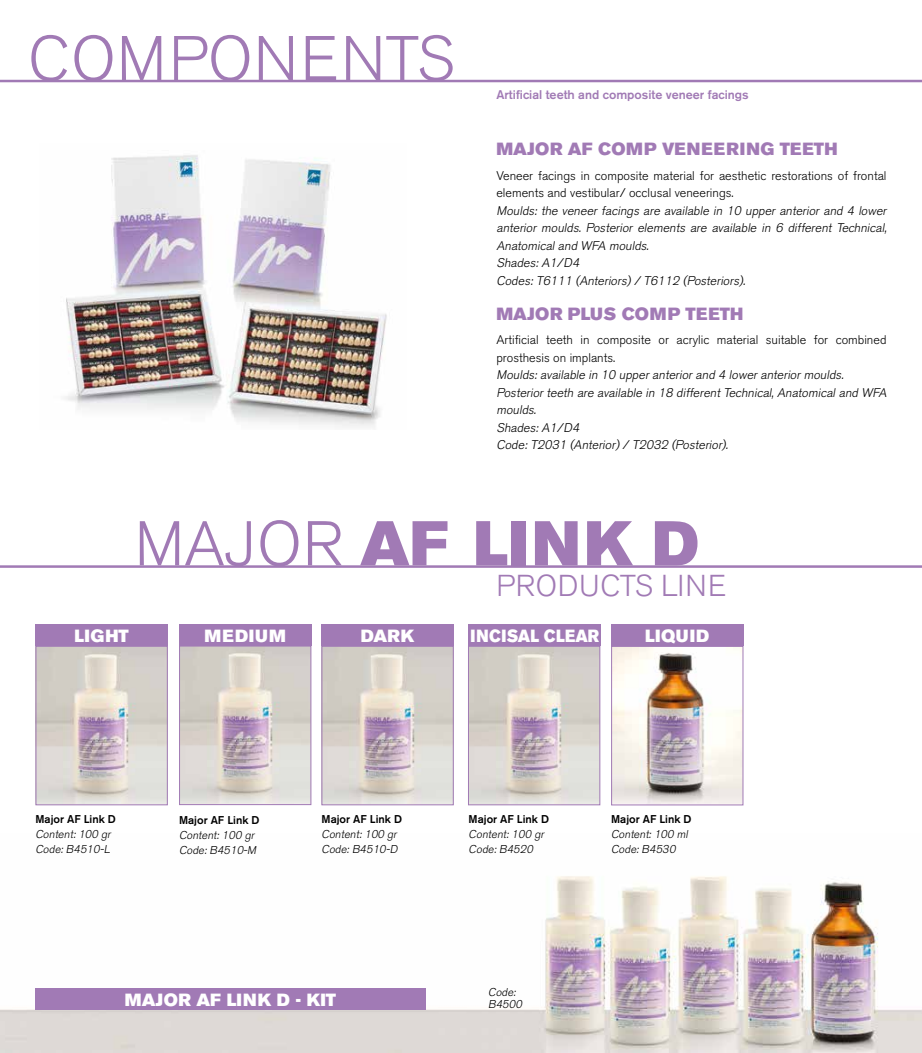
<style>
.page{position:relative;width:922px;height:1053px;background:#fff}
.page>*{position:absolute;margin:0;border:0;box-sizing:border-box;transform-origin:0 0}
.t1{font:62.5px "Akzidenz Grotesk BE Super";letter-spacing:.04em;color:#a17ab5}
.t2{font:300 62.5px "Akzidenz Grotesk BE";letter-spacing:.02em;color:#a17ab5}
.t3{font:300 30px "Akzidenz Grotesk BE";letter-spacing:.02em;color:#a17ab5}
.t4{font:17.5px "Akzidenz Grotesk BE Super";letter-spacing:.03em;color:#a17ab5}
.t5{font:17.5px "Akzidenz Grotesk BE Super";letter-spacing:.03em;color:#fff}
.t6{font:17.5px "Akzidenz Grotesk BE Super";letter-spacing:.03em;color:#fff;scale:.9 1}
.t7{font:italic 300 12.5px/17.5px "Akzidenz Grotesk BE";color:#000}
.t8{font:300 12.5px/17.5px "Akzidenz Grotesk BE";color:#000}
.t9{font:500 12.5px "Akzidenz Grotesk BE";color:#a17ab5}
.t10{font:italic 300 11.25px/15px "Akzidenz Grotesk BE";color:#000}
.t11{font:500 11.25px "Akzidenz Grotesk BE";color:#000}
.s1{font-family:"Akzidenz Grotesk BE";font-weight:300}
</style>
<div class="page">
<img style="left:0;top:876px;width:921px;height:176px">
<hr style="left:0;top:80px;width:921px;height:2px;background:#a17ab5">
<img style="left:65px;top:155px;width:322px;height:272px">
<hr style="left:0;top:565px;width:921px;height:2px;background:#a17ab5">
<img style="left:613px;top:648px;width:128px;height:155px">
<div style="left:611px;top:646px;width:132px;height:159px;border:1px solid #a17ab5"></div>
<div style="left:611px;top:624px;width:132px;height:22px;background:#a17ab5"></div>
<div style="left:468px;top:624px;width:133px;height:22px;background:#a17ab5"></div>
<img style="left:323px;top:647px;width:128px;height:156px">
<div style="left:321px;top:645px;width:132px;height:160px;border:1px solid #a17ab5"></div>
<div style="left:321px;top:624px;width:133px;height:22px;background:#a17ab5"></div>
<div style="left:35px;top:988px;width:390px;height:21px;background:#a17ab5"></div>
<div style="left:179px;top:624px;width:132px;height:22px;background:#a17ab5"></div>
<div style="left:35px;top:624px;width:133px;height:22px;background:#a17ab5"></div>
<img style="left:37px;top:647px;width:129px;height:156px">
<div style="left:35px;top:645px;width:133px;height:160px;border:1px solid #a17ab5"></div>
<img style="left:181px;top:647px;width:128px;height:156px">
<div style="left:179px;top:645px;width:132px;height:160px;border:1px solid #a17ab5"></div>
<img style="left:470px;top:647px;width:128px;height:156px">
<div style="left:468px;top:645px;width:132px;height:160px;border:1px solid #a17ab5"></div>
<h1 class="t2" style="left:28px;top:23px;width:427px">COMPONENTS</h1>
<p class="t9" style="left:496px;top:86px;width:254px">Artificial teeth and composite veneer facings</p>
<h3 class="t4" style="left:496px;top:139px;width:342px">MAJOR AF COMP VENEERING TEETH</h3>
<p class="t8" style="left:496px;top:167px;width:391px">Veneer facings in composite material for aesthetic restorations of frontal elements and vestibular/ occlusal veneerings.</p>
<p class="t7" style="left:496px;top:202px;width:394px">Moulds: the veneer facings are available in 10 upper anterior and 4 lower anterior moulds. Posterior elements are available in 6 different Technical, Anatomical and WFA moulds.<br>Shades: A1/D4<br>Codes: T6111 (Anteriors) / T6112 (Posteriors).</p>
<h3 class="t4" style="left:496px;top:303px;width:248px">MAJOR PLUS COMP TEETH</h3>
<p class="t8" style="left:496px;top:331px;width:391px">Artificial teeth in composite or acrylic material suitable for combined prosthesis on implants.</p>
<p class="t7" style="left:496px;top:366px;width:394px">Moulds: available in 10 upper anterior and 4 lower anterior moulds.<br>Posterior teeth are available in 18 different Technical, Anatomical and WFA moulds.<br>Shades: A1/D4<br>Code: T2031 (Anterior) / T2032 (Posterior).</p>
<h1 class="t1" style="left:135px;top:507px;width:565px"><span class="s1">MAJOR</span> AF LINK D</h1>
<h2 class="t3" style="left:496px;top:569px;width:231px">PRODUCTS LINE</h2>
<h3 class="t5" style="left:74px;top:625px;width:56px">LIGHT</h3>
<h3 class="t5" style="left:204px;top:625px;width:83px">MEDIUM</h3>
<h3 class="t5" style="left:361px;top:625px;width:55px">DARK</h3>
<h3 class="t6" style="left:470px;top:625px;width:144px">INCISAL CLEAR</h3>
<h3 class="t5" style="left:645px;top:625px;width:66px">LIQUID</h3>
<p class="t11" style="left:35px;top:812px;width:82px">Major AF Link D</p>
<p class="t10" style="left:35px;top:827px;width:79px">Content: 100 gr<br>Code: B4510-L</p>
<p class="t11" style="left:179px;top:812px;width:82px">Major AF Link D</p>
<p class="t10" style="left:179px;top:827px;width:81px">Content: 100 gr<br>Code: B4510-M</p>
<p class="t11" style="left:321px;top:812px;width:82px">Major AF Link D</p>
<p class="t10" style="left:321px;top:827px;width:80px">Content: 100 gr<br>Code: B4510-D</p>
<p class="t11" style="left:468px;top:812px;width:82px">Major AF Link D</p>
<p class="t10" style="left:468px;top:827px;width:79px">Content: 100 gr<br>Code: B4520</p>
<p class="t11" style="left:611px;top:812px;width:82px">Major AF Link D</p>
<p class="t10" style="left:611px;top:827px;width:80px">Content: 100 ml<br>Code: B4530</p>
<h3 class="t5" style="left:125px;top:989px;width:212px">MAJOR AF LINK D - KIT</h3>
<p class="t10" style="left:488px;top:986px;width:38px;line-height:11.2px">Code:<br>B4500</p>
</div>
